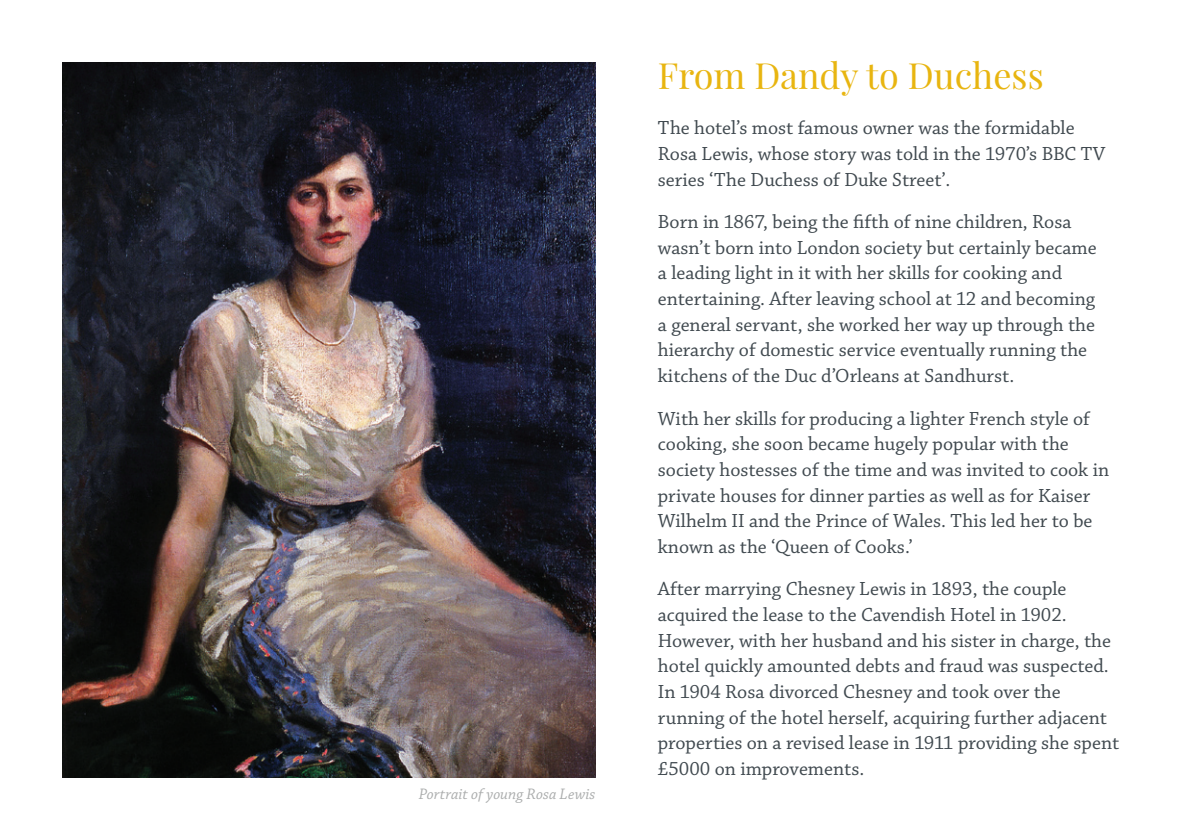
<style>
.page{position:relative;width:1191px;height:840px;background:#fff}
.page>*{position:absolute;margin:0;border:0;box-sizing:border-box;transform-origin:0 0}
.t1{font:36px "Playfair Display";color:#e8b510}
.t2{font:20px/25.6px "Chaparral Pro";color:#40494f}
.t3{font:italic 16px "Chaparral Pro";letter-spacing:.005em;color:#abadad}
</style>
<div class="page">
<img style="left:62px;top:62px;width:533px;height:715px">
<p class="t3" style="left:419px;top:785px;width:178px">Portrait of young Rosa Lewis</p>
<p class="t1" style="left:658px;top:53px;width:387px">From Dandy to Duchess</p>
<p class="t2" style="left:658px;top:116px;width:449px">The hotel’s most famous owner was the formidable<br>Rosa Lewis, whose story was told in the 1970’s BBC TV series ‘The Duchess of Duke Street’.</p>
<p class="t2" style="left:658px;top:210px;width:440px">Born in 1867, being the fifth of nine children, Rosa wasn’t born into London society but certainly became a leading light in it with her skills for cooking and entertaining. After leaving school at 12 and becoming a general servant, she worked her way up through the hierarchy of domestic service eventually running the kitchens of the Duc d’Orleans at Sandhurst.</p>
<p class="t2" style="left:658px;top:406px;width:453px">With her skills for producing a lighter French style of cooking, she soon became hugely popular with the society hostesses of the time and was invited to cook in private houses for dinner parties as well as for Kaiser Wilhelm II and the Prince of Wales. This led her to be known as the ‘Queen of Cooks.’</p>
<p class="t2" style="left:658px;top:576px;width:463px">After marrying Chesney Lewis in 1893, the couple acquired the lease to the Cavendish Hotel in 1902.<br>However, with her husband and his sister in charge, the hotel quickly amounted debts and fraud was suspected.<br>In 1904 Rosa divorced Chesney and took over the running of the hotel herself, acquiring further adjacent properties on a revised lease in 1911 providing she spent £5000 on improvements.</p>
</div>
